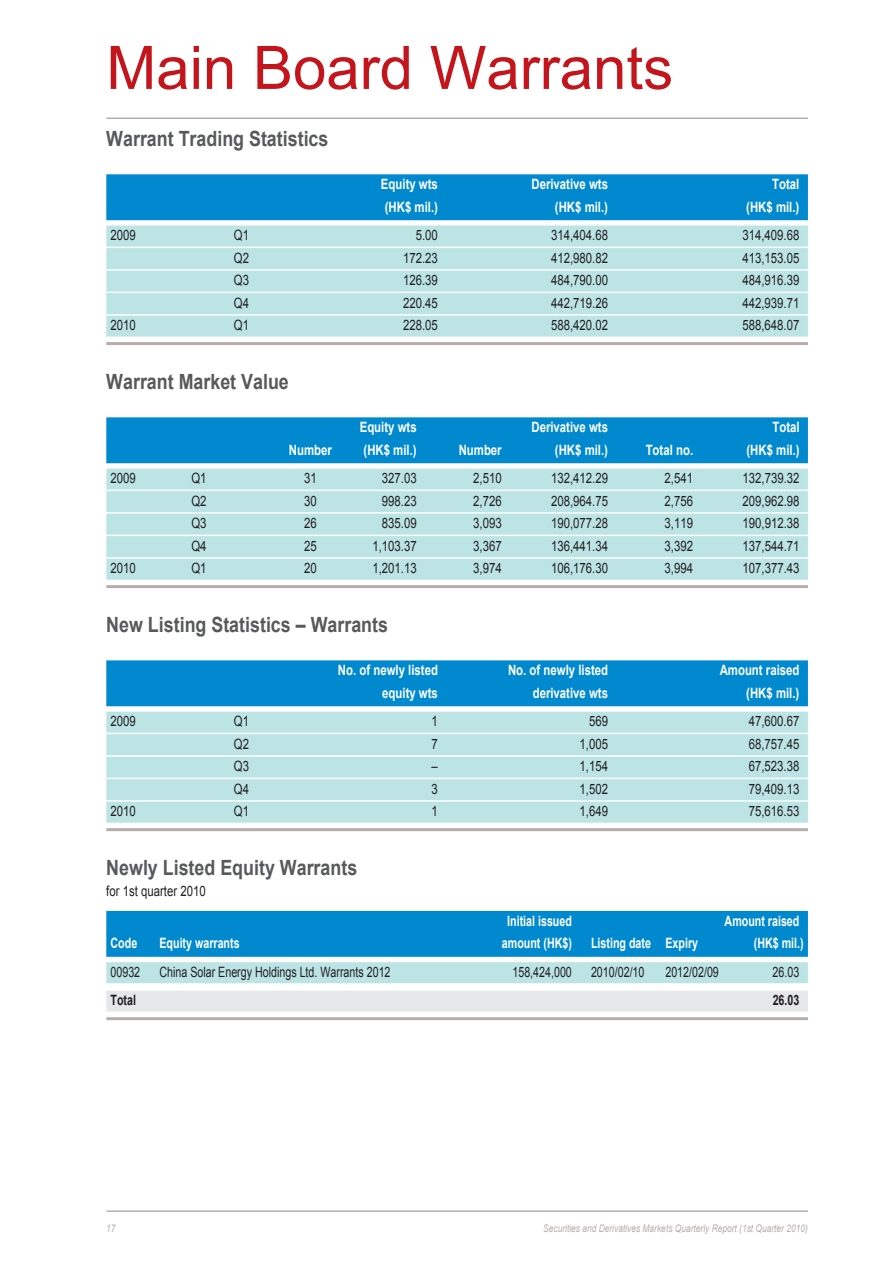
<style>
.page{position:relative;width:893px;height:1263px;background:#fff}
.page>*{position:absolute;margin:0;border:0;box-sizing:border-box;transform-origin:0 0}
.t1{font:60px "Arial";color:#c4151c}
.t2{font:700 21px "Arial";color:#58595b;scale:.85 1}
.t3{font:14.25px "Arial";color:#231f20;scale:.8 1}
.t4{font:700 14.25px "Arial";color:#fff;scale:.8 1}
.t5{font:14.25px "Arial";color:#231f20;scale:.75 1}
.t6{font:700 14.25px "Arial";color:#fff;scale:.75 1}
.t7{font:700 14.25px "Arial";color:#231f20;scale:.75 1}
.t8{font:italic 10.5px "Arial";color:#b6aeac;scale:.8 1}
</style>
<div class="page">
<hr style="left:106px;top:1210px;width:702px;height:2px;background:#b6aeac">
<hr style="left:106px;top:118px;width:702px;height:1px;background:#b6aeac">
<div style="left:106px;top:174px;width:702px;height:24px;background:#0089cf"></div>
<div style="left:106px;top:197px;width:702px;height:23px;background:#0089cf"></div>
<div style="left:106px;top:226px;width:702px;height:21px;background:#bce4e5"></div>
<div style="left:106px;top:248px;width:702px;height:21px;background:#bce4e5"></div>
<div style="left:106px;top:271px;width:702px;height:21px;background:#bce4e5"></div>
<div style="left:106px;top:293px;width:702px;height:21px;background:#bce4e5"></div>
<div style="left:106px;top:316px;width:702px;height:21px;background:#bce4e5"></div>
<hr style="left:106px;top:342px;width:702px;height:3px;background:#b6aeac">
<div style="left:106px;top:417px;width:702px;height:24px;background:#0089cf"></div>
<div style="left:106px;top:440px;width:702px;height:23px;background:#0089cf"></div>
<div style="left:106px;top:469px;width:702px;height:21px;background:#bce4e5"></div>
<div style="left:106px;top:491px;width:702px;height:21px;background:#bce4e5"></div>
<div style="left:106px;top:514px;width:702px;height:21px;background:#bce4e5"></div>
<div style="left:106px;top:536px;width:702px;height:21px;background:#bce4e5"></div>
<div style="left:106px;top:559px;width:702px;height:21px;background:#bce4e5"></div>
<hr style="left:106px;top:585px;width:702px;height:3px;background:#b6aeac">
<div style="left:106px;top:660px;width:702px;height:24px;background:#0089cf"></div>
<div style="left:106px;top:683px;width:702px;height:23px;background:#0089cf"></div>
<div style="left:106px;top:712px;width:702px;height:21px;background:#bce4e5"></div>
<div style="left:106px;top:734px;width:702px;height:21px;background:#bce4e5"></div>
<div style="left:106px;top:757px;width:702px;height:21px;background:#bce4e5"></div>
<div style="left:106px;top:779px;width:702px;height:21px;background:#bce4e5"></div>
<div style="left:106px;top:802px;width:702px;height:21px;background:#bce4e5"></div>
<hr style="left:106px;top:828px;width:702px;height:3px;background:#b6aeac">
<div style="left:106px;top:911px;width:702px;height:23px;background:#0089cf"></div>
<div style="left:106px;top:933px;width:702px;height:24px;background:#0089cf"></div>
<div style="left:106px;top:962px;width:702px;height:21px;background:#bce4e5"></div>
<div style="left:106px;top:991px;width:702px;height:21px;background:#e6e7e8"></div>
<hr style="left:106px;top:1017px;width:702px;height:3px;background:#b6aeac">
<p class="t1" style="left:106px;top:35px;width:568px">Main Board Warrants</p>
<p class="t2" style="left:106px;top:127px;width:263px">Warrant Trading Statistics</p>
<p class="t4" style="left:381px;top:176px;width:73px">Equity wts</p>
<p class="t4" style="left:531px;top:176px;width:97px">Derivative wts</p>
<p class="t4" style="left:772px;top:176px;width:36px">Total</p>
<p class="t4" style="left:385px;top:199px;width:68px">(HK$ mil.)</p>
<p class="t4" style="left:555px;top:199px;width:68px">(HK$ mil.)</p>
<p class="t4" style="left:746px;top:199px;width:68px">(HK$ mil.)</p>
<p class="t3" style="left:111px;top:227px;width:33px">2009</p>
<p class="t3" style="left:234px;top:227px;width:21px">Q1</p>
<p class="t3" style="left:416px;top:227px;width:29px">5.00</p>
<p class="t3" style="left:551px;top:227px;width:73px">314,404.68</p>
<p class="t3" style="left:742px;top:227px;width:73px">314,409.68</p>
<p class="t3" style="left:234px;top:250px;width:21px">Q2</p>
<p class="t3" style="left:403px;top:250px;width:45px">172.23</p>
<p class="t3" style="left:551px;top:250px;width:73px">412,980.82</p>
<p class="t3" style="left:742px;top:250px;width:73px">413,153.05</p>
<p class="t3" style="left:234px;top:272px;width:21px">Q3</p>
<p class="t3" style="left:403px;top:272px;width:45px">126.39</p>
<p class="t3" style="left:551px;top:272px;width:73px">484,790.00</p>
<p class="t3" style="left:742px;top:272px;width:73px">484,916.39</p>
<p class="t3" style="left:234px;top:295px;width:21px">Q4</p>
<p class="t3" style="left:403px;top:295px;width:45px">220.45</p>
<p class="t3" style="left:551px;top:295px;width:73px">442,719.26</p>
<p class="t3" style="left:742px;top:295px;width:73px">442,939.71</p>
<p class="t3" style="left:111px;top:317px;width:33px">2010</p>
<p class="t3" style="left:234px;top:317px;width:21px">Q1</p>
<p class="t3" style="left:403px;top:317px;width:45px">228.05</p>
<p class="t3" style="left:551px;top:317px;width:73px">588,420.02</p>
<p class="t3" style="left:742px;top:317px;width:73px">588,648.07</p>
<p class="t2" style="left:106px;top:370px;width:216px">Warrant Market Value</p>
<p class="t4" style="left:360px;top:419px;width:73px">Equity wts</p>
<p class="t4" style="left:531px;top:419px;width:97px">Derivative wts</p>
<p class="t4" style="left:772px;top:419px;width:36px">Total</p>
<p class="t4" style="left:289px;top:442px;width:55px">Number</p>
<p class="t4" style="left:364px;top:442px;width:68px">(HK$ mil.)</p>
<p class="t4" style="left:459px;top:442px;width:55px">Number</p>
<p class="t4" style="left:555px;top:442px;width:68px">(HK$ mil.)</p>
<p class="t4" style="left:646px;top:442px;width:61px">Total no.</p>
<p class="t4" style="left:746px;top:442px;width:68px">(HK$ mil.)</p>
<p class="t3" style="left:111px;top:470px;width:33px">2009</p>
<p class="t3" style="left:191px;top:470px;width:21px">Q1</p>
<p class="t3" style="left:304px;top:470px;width:17px">31</p>
<p class="t3" style="left:382px;top:470px;width:45px">327.03</p>
<p class="t3" style="left:473px;top:470px;width:37px">2,510</p>
<p class="t3" style="left:551px;top:470px;width:73px">132,412.29</p>
<p class="t3" style="left:665px;top:470px;width:37px">2,541</p>
<p class="t3" style="left:743px;top:470px;width:73px">132,739.32</p>
<p class="t3" style="left:191px;top:493px;width:21px">Q2</p>
<p class="t3" style="left:304px;top:493px;width:17px">30</p>
<p class="t3" style="left:382px;top:493px;width:45px">998.23</p>
<p class="t3" style="left:473px;top:493px;width:37px">2,726</p>
<p class="t3" style="left:551px;top:493px;width:73px">208,964.75</p>
<p class="t3" style="left:665px;top:493px;width:37px">2,756</p>
<p class="t3" style="left:743px;top:493px;width:73px">209,962.98</p>
<p class="t3" style="left:191px;top:515px;width:21px">Q3</p>
<p class="t3" style="left:304px;top:515px;width:17px">26</p>
<p class="t3" style="left:382px;top:515px;width:45px">835.09</p>
<p class="t3" style="left:473px;top:515px;width:37px">3,093</p>
<p class="t3" style="left:551px;top:515px;width:73px">190,077.28</p>
<p class="t3" style="left:665px;top:515px;width:37px">3,119</p>
<p class="t3" style="left:743px;top:515px;width:73px">190,912.38</p>
<p class="t3" style="left:191px;top:538px;width:21px">Q4</p>
<p class="t3" style="left:304px;top:538px;width:17px">25</p>
<p class="t3" style="left:372px;top:538px;width:57px">1,103.37</p>
<p class="t3" style="left:473px;top:538px;width:37px">3,367</p>
<p class="t3" style="left:551px;top:538px;width:73px">136,441.34</p>
<p class="t3" style="left:665px;top:538px;width:37px">3,392</p>
<p class="t3" style="left:743px;top:538px;width:73px">137,544.71</p>
<p class="t3" style="left:111px;top:560px;width:33px">2010</p>
<p class="t3" style="left:191px;top:560px;width:21px">Q1</p>
<p class="t3" style="left:304px;top:560px;width:17px">20</p>
<p class="t3" style="left:372px;top:560px;width:57px">1,201.13</p>
<p class="t3" style="left:473px;top:560px;width:37px">3,974</p>
<p class="t3" style="left:551px;top:560px;width:73px">106,176.30</p>
<p class="t3" style="left:665px;top:560px;width:37px">3,994</p>
<p class="t3" style="left:743px;top:560px;width:73px">107,377.43</p>
<p class="t2" style="left:106px;top:613px;width:333px">New Listing Statistics – Warrants</p>
<p class="t4" style="left:338px;top:662px;width:127px">No. of newly listed</p>
<p class="t4" style="left:508px;top:662px;width:127px">No. of newly listed</p>
<p class="t4" style="left:720px;top:662px;width:101px">Amount raised</p>
<p class="t4" style="left:382px;top:685px;width:71px">equity wts</p>
<p class="t4" style="left:533px;top:685px;width:96px">derivative wts</p>
<p class="t4" style="left:746px;top:685px;width:68px">(HK$ mil.)</p>
<p class="t3" style="left:111px;top:713px;width:33px">2009</p>
<p class="t3" style="left:234px;top:713px;width:21px">Q1</p>
<p class="t3" style="left:432px;top:713px;width:9px">1</p>
<p class="t3" style="left:589px;top:713px;width:25px">569</p>
<p class="t3" style="left:749px;top:713px;width:65px">47,600.67</p>
<p class="t3" style="left:234px;top:736px;width:21px">Q2</p>
<p class="t3" style="left:432px;top:736px;width:9px">7</p>
<p class="t3" style="left:580px;top:736px;width:37px">1,005</p>
<p class="t3" style="left:749px;top:736px;width:65px">68,757.45</p>
<p class="t3" style="left:234px;top:758px;width:21px">Q3</p>
<p class="t3" style="left:432px;top:758px;width:9px">–</p>
<p class="t3" style="left:580px;top:758px;width:37px">1,154</p>
<p class="t3" style="left:749px;top:758px;width:65px">67,523.38</p>
<p class="t3" style="left:234px;top:781px;width:21px">Q4</p>
<p class="t3" style="left:432px;top:781px;width:9px">3</p>
<p class="t3" style="left:580px;top:781px;width:37px">1,502</p>
<p class="t3" style="left:749px;top:781px;width:65px">79,409.13</p>
<p class="t3" style="left:111px;top:803px;width:33px">2010</p>
<p class="t3" style="left:234px;top:803px;width:21px">Q1</p>
<p class="t3" style="left:432px;top:803px;width:9px">1</p>
<p class="t3" style="left:580px;top:803px;width:37px">1,649</p>
<p class="t3" style="left:749px;top:803px;width:65px">75,616.53</p>
<p class="t2" style="left:106px;top:856px;width:297px">Newly Listed Equity Warrants</p>
<p class="t3" style="left:106px;top:883px;width:126px">for 1st quarter 2010</p>
<p class="t6" style="left:507px;top:913px;width:88px">Initial issued</p>
<p class="t6" style="left:725px;top:913px;width:101px">Amount raised</p>
<p class="t6" style="left:111px;top:935px;width:37px">Code</p>
<p class="t6" style="left:159px;top:935px;width:108px">Equity warrants</p>
<p class="t6" style="left:502px;top:935px;width:95px">amount (HK$)</p>
<p class="t6" style="left:591px;top:935px;width:144px">Listing date Expiry</p>
<p class="t6" style="left:754px;top:935px;width:68px">(HK$ mil.)</p>
<p class="t5" style="left:111px;top:964px;width:41px">00932</p>
<p class="t5" style="left:159px;top:964px;width:310px">China Solar Energy Holdings Ltd. Warrants 2012</p>
<p class="t5" style="left:512px;top:964px;width:81px">158,424,000</p>
<p class="t5" style="left:591px;top:964px;width:73px">2010/02/10</p>
<p class="t5" style="left:665px;top:964px;width:73px">2012/02/09</p>
<p class="t5" style="left:773px;top:964px;width:37px">26.03</p>
<p class="t7" style="left:111px;top:992px;width:36px">Total</p>
<p class="t7" style="left:773px;top:992px;width:37px">26.03</p>
<p class="t8" style="left:106px;top:1222px;width:13px">17</p>
<p class="t8" style="left:543px;top:1222px;width:332px">Securities and Derivatives Markets Quarterly Report (1st Quarter 2010)</p>
</div>
